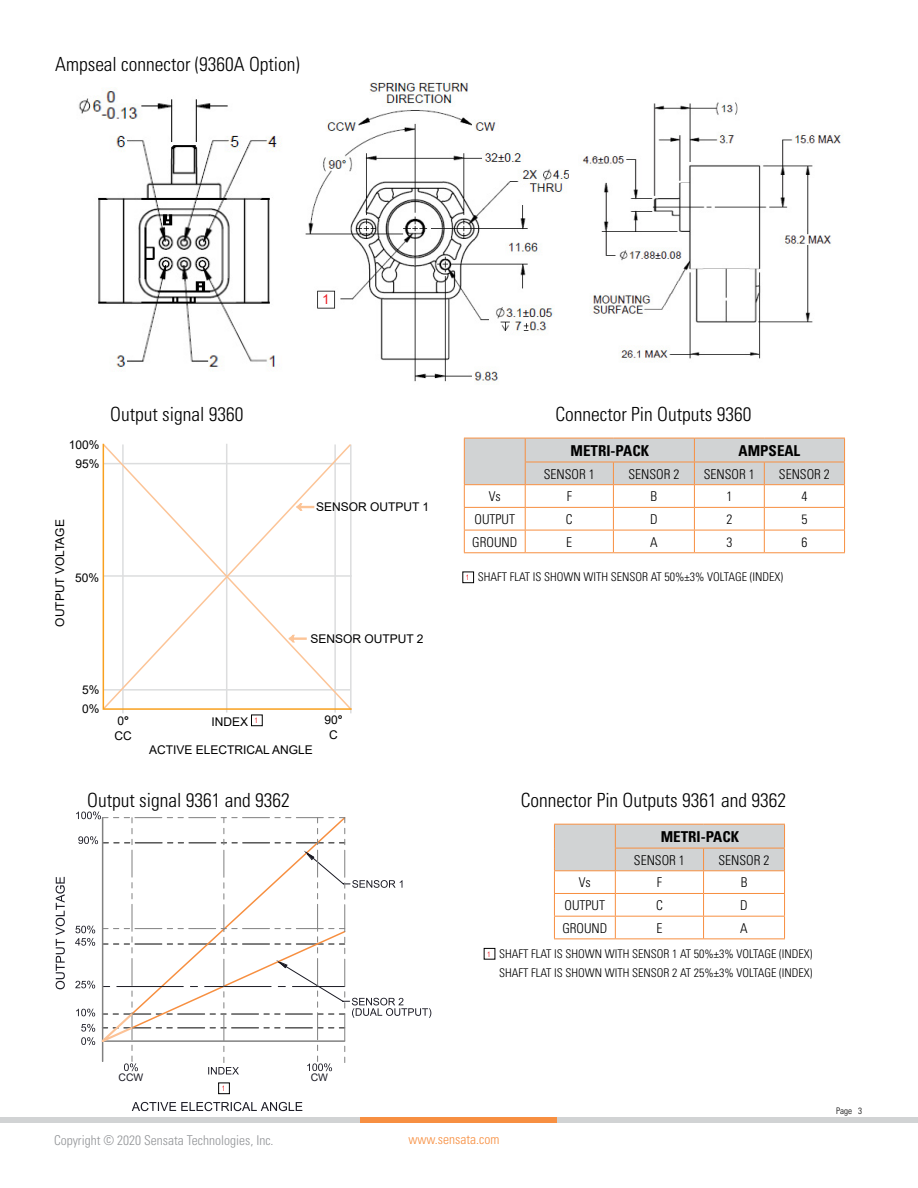
<style>
.page{position:relative;width:918px;height:1188px;background:#fff}
.page>*{position:absolute;margin:0;border:0;box-sizing:border-box;transform-origin:0 0}
.t1{font:300 condensed 19.5px "Univers";color:#000}
.t2{font:700 condensed 15px "Univers";color:#000}
.t3{font:300 condensed 13.5px "Univers";color:#000}
.t4{font:300 condensed 13.5px "Univers";color:#939598}
.t5{font:300 condensed 13.5px "Univers";color:#f78f41}
.t6{font:13.5px "Arial";color:#ed1d24}
.t7{font:300 condensed 12px/19.5px "Univers";color:#000}
.t8{font:12px/19.6px "Arial";color:#000}
.t9{font:10.35px "Arial";color:#1a1a24}
.t10{font:300 condensed 9px "Univers";color:#000}
.t11{font:7.5px "Arial Narrow";color:#ed1d24}
.s1{font-weight:700}
</style>
<div class="page">
<div style="left:0;top:1117px;width:918px;height:6px;background:#d1d3d4"></div>
<div style="left:361px;top:1117px;width:196px;height:6px;background:#f78f41"></div>
<svg style="left:464px;top:438px;width:381px;height:114px"></svg>
<hr style="left:464px;top:552px;width:61px;height:1px;background:#f78f41">
<hr style="left:525px;top:552px;width:88px;height:1px;background:#f78f41">
<hr style="left:613px;top:552px;width:81px;height:1px;background:#f78f41">
<hr style="left:694px;top:552px;width:70px;height:1px;background:#f78f41">
<hr style="left:764px;top:552px;width:81px;height:1px;background:#f78f41">
<img style="left:78px;top:87px;width:204px;height:280px">
<img style="left:305px;top:82px;width:263px;height:300px">
<img style="left:582px;top:102px;width:261px;height:257px">
<div style="left:463px;top:572px;width:11px;height:11px;border:1px solid #000"></div>
<svg style="left:554px;top:824px;width:231px;height:114px"></svg>
<hr style="left:554px;top:938px;width:61px;height:1px;background:#f78f41">
<hr style="left:615px;top:938px;width:89px;height:1px;background:#f78f41">
<hr style="left:704px;top:938px;width:81px;height:1px;background:#f78f41">
<div style="left:484px;top:948px;width:11px;height:11px;border:1px solid #000"></div>
<div style="left:218px;top:1083px;width:12px;height:11px;border:1px solid #000"></div>
<div style="left:251px;top:715px;width:11px;height:11px;border:1px solid #000"></div>
<hr style="left:226px;top:444px;width:1px;height:269px;background:#dcddde">
<hr style="left:334px;top:444px;width:2px;height:269px;background:#dcddde">
<hr style="left:122px;top:444px;width:2px;height:269px;background:#dcddde">
<hr style="left:350px;top:445px;width:2px;height:268px;background:#dcddde">
<svg style="left:102px;top:443px;width:250px;height:268px"></svg>
<svg style="left:295px;top:502px;width:20px;height:10px"></svg>
<svg style="left:288px;top:634px;width:20px;height:9px"></svg>
<div style="left:319px;top:294px;width:14px;height:11px;background:#fff"></div>
<svg style="left:56px;top:877px;width:9px;height:112px"></svg>
<svg style="left:132px;top:1102px;width:170px;height:9px"></svg>
<svg style="left:75px;top:811px;width:356px;height:263px"></svg>
<h1 class="t1" style="left:55px;top:53px;width:246px">Ampseal connector (9360A Option)</h1>
<p class="t6" style="left:322px;top:290px;width:9px">1</p>
<p class="t8" style="left:69px;top:435px;width:32px">100%</p>
<p class="t8" style="left:75px;top:454px;width:26px">95%</p>
<p class="t8" style="left:50px;top:627px;width:109px;rotate:-90deg">OUTPUT VOLTAGE</p>
<p class="t8" style="left:75px;top:568px;width:26px">50%</p>
<h1 class="t1" style="left:110px;top:402px;width:135px">Output signal 9360</h1>
<h1 class="t1" style="left:556px;top:402px;width:197px">Connector Pin Outputs 9360</h1>
<p class="t2" style="left:571px;top:441px;width:80px">METRI-PACK</p>
<p class="t2" style="left:739px;top:441px;width:63px">AMPSEAL</p>
<p class="t3" style="left:544px;top:466px;width:52px">SENSOR 1</p>
<p class="t3" style="left:628px;top:466px;width:52px">SENSOR 2</p>
<p class="t3" style="left:704px;top:466px;width:52px">SENSOR 1</p>
<p class="t3" style="left:779px;top:466px;width:52px">SENSOR 2</p>
<p class="t3" style="left:489px;top:489px;width:14px">Vs</p>
<p class="t3" style="left:567px;top:489px;width:7px">F</p>
<p class="t3" style="left:651px;top:489px;width:8px">B</p>
<p class="t3" style="left:726px;top:489px;width:7px">1</p>
<p class="t3" style="left:801px;top:489px;width:7px">4</p>
<p class="t3" style="left:475px;top:511px;width:42px">OUTPUT</p>
<p class="t3" style="left:566px;top:511px;width:8px">C</p>
<p class="t3" style="left:650px;top:511px;width:9px">D</p>
<p class="t3" style="left:726px;top:511px;width:7px">2</p>
<p class="t3" style="left:801px;top:511px;width:7px">5</p>
<p class="t3" style="left:472px;top:534px;width:47px">GROUND</p>
<p class="t3" style="left:566px;top:534px;width:7px">E</p>
<p class="t3" style="left:650px;top:534px;width:9px">A</p>
<p class="t3" style="left:726px;top:534px;width:7px">3</p>
<p class="t3" style="left:801px;top:534px;width:7px">6</p>
<p class="t8" style="left:316px;top:497px;width:115px">SENSOR OUTPUT 1</p>
<p class="t8" style="left:310px;top:629px;width:115px">SENSOR OUTPUT 2</p>
<p class="t11" style="left:466px;top:572px;width:5px">1</p>
<p class="t7" style="left:478px;top:567px;width:307px">SHAFT FLAT IS SHOWN WITH SENSOR AT 50%±3% VOLTAGE (INDEX)</p>
<p class="t8" style="left:82px;top:680px;width:19px">5%<br>0%</p>
<p class="t8" style="left:117px;top:711px;width:13px">0<span class="s1">°</span></p>
<p class="t8" style="left:211px;top:712px;width:38px">INDEX</p>
<p class="t8" style="left:115px;top:726px;width:19px">CC</p>
<p class="t11" style="left:255px;top:715px;width:5px">1</p>
<p class="t8" style="left:149px;top:739px;width:165px">ACTIVE ELECTRICAL ANGLE</p>
<p class="t8" style="left:325px;top:713px;width:20px;line-height:14.4px;text-align:center">90<span class="s1">°<br></span>C</p>
<h1 class="t1" style="left:87px;top:788px;width:204px">Output signal 9361 and 9362</h1>
<h1 class="t1" style="left:521px;top:788px;width:267px">Connector Pin Outputs 9361 and 9362</h1>
<p class="t2" style="left:661px;top:828px;width:80px">METRI-PACK</p>
<p class="t3" style="left:634px;top:852px;width:52px">SENSOR 1</p>
<p class="t3" style="left:719px;top:852px;width:52px">SENSOR 2</p>
<p class="t3" style="left:579px;top:875px;width:14px">Vs</p>
<p class="t3" style="left:657px;top:875px;width:7px">F</p>
<p class="t3" style="left:741px;top:875px;width:8px">B</p>
<p class="t3" style="left:565px;top:897px;width:42px">OUTPUT</p>
<p class="t3" style="left:656px;top:897px;width:8px">C</p>
<p class="t3" style="left:740px;top:897px;width:9px">D</p>
<p class="t3" style="left:562px;top:920px;width:47px">GROUND</p>
<p class="t3" style="left:656px;top:920px;width:7px">E</p>
<p class="t3" style="left:740px;top:920px;width:9px">A</p>
<p class="t11" style="left:487px;top:948px;width:5px">1</p>
<p class="t7" style="left:499px;top:944px;width:315px">SHAFT FLAT IS SHOWN WITH SENSOR 1 AT 50%±3% VOLTAGE (INDEX)<br>SHAFT FLAT IS SHOWN WITH SENSOR 2 AT 25%±3% VOLTAGE (INDEX)</p>
<p class="t9" style="left:119px;top:1071px;width:26px">CCW</p>
<p class="t9" style="left:311px;top:1071px;width:19px">CW</p>
<p class="t11" style="left:222px;top:1083px;width:5px">1</p>
<p class="t4" style="left:54px;top:1132px;width:221px">Copyright © 2020 Sensata Technologies, Inc.</p>
<p class="t5" style="left:409px;top:1131px;width:92px">www.sensata.com</p>
<p class="t10" style="left:836px;top:1105px;width:27px">Page 3</p>
</div>
